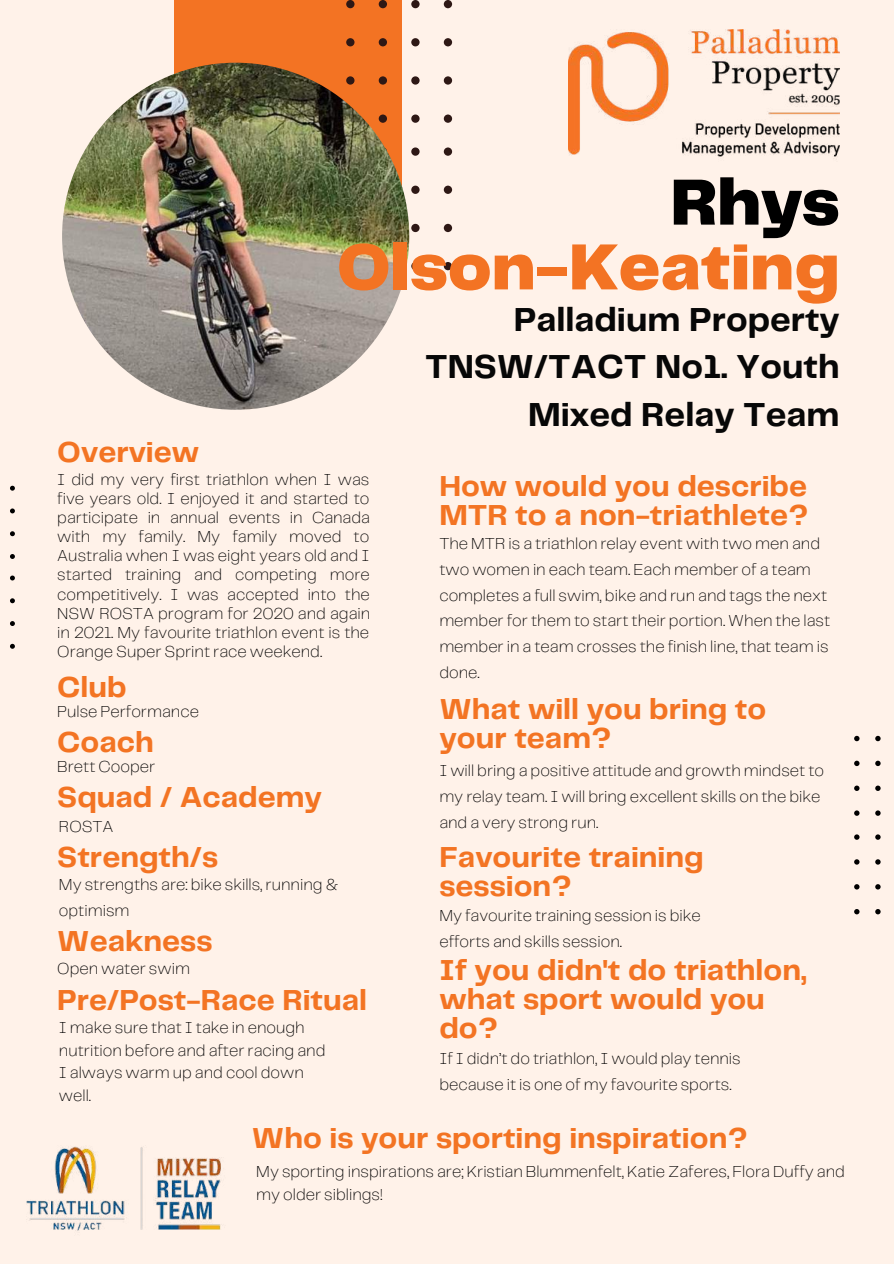
<style>
.page{position:relative;width:894px;height:1264px;background:#fff}
.page>*{position:absolute;margin:0;border:0;box-sizing:border-box;transform-origin:0 0}
.t1{font:900 67.5px "Telegraf";color:#f37323}
.t2{font:900 67.5px "Telegraf";color:#000}
.t3{font:700 34.5px/47.2px "Telegraf";color:#070707;text-align:right}
.t4{font:700 30px/29.2px "Telegraf";color:#f37423}
.t5{font:200 16.5px/26px "Telegraf";color:#000}
</style>
<div class="page">
<div style="left:0;top:0;width:893px;height:1263px;background:#fff2e9"></div>
<div style="left:174px;top:0;width:227px;height:275px;background:#f37323"></div>
<svg style="left:346px;top:0;width:106px;height:123px"></svg>
<svg style="left:10px;top:485px;width:5px;height:74px"></svg>
<svg style="left:854px;top:735px;width:27px;height:80px"></svg>
<svg style="left:384px;top:147px;width:68px;height:123px"></svg>
<svg style="left:10px;top:575px;width:5px;height:73px"></svg>
<svg style="left:854px;top:834px;width:27px;height:80px"></svg>
<img style="left:62px;top:63px;width:347px;height:347px;border-radius:50%">
<img style="left:568px;top:29px;width:271px;height:130px">
<img style="left:26px;top:1146px;width:195px;height:85px">
<h3 class="t4" style="left:57px;top:439px;width:143px">Overview</h3>
<h1 class="t2" style="left:670px;top:173px;width:171px">Rhys</h1>
<h1 class="t1" style="left:337px;top:238px;width:504px">Olson-Keating</h1>
<h2 class="t3" style="left:425px;top:298px;width:416px">Palladium Property<br>TNSW/TACT No1. Youth<br>Mixed Relay Team</h2>
<p class="t5" style="left:57px;top:470px;width:314px;line-height:19.2px;text-align:justify">I did my very first triathlon when I was five years old. I enjoyed it and started to participate in annual events in Canada with my family. My family moved to Australia when I was eight years old and I started training and competing more competitively. I was accepted into the NSW ROSTA program for 2020 and again in 2021. My favourite triathlon event is the Orange Super Sprint race weekend.</p>
<h3 class="t4" style="left:439px;top:473px;width:370px">How would you describe<br>MTR to a non-triathlete?</h3>
<p class="t5" style="left:439px;top:531px;width:392px">The MTR is a triathlon relay event with two men and two women in each team. Each member of a team completes a full swim, bike and run and tags the next member for them to start their portion. When the last member in a team crosses the finish line, that team is done.</p>
<h3 class="t4" style="left:57px;top:674px;width:71px">Club</h3>
<h3 class="t4" style="left:439px;top:695px;width:328px">What will you bring to your team?</h3>
<p class="t5" style="left:439px;top:758px;width:386px">I will bring a positive attitude and growth mindset to my relay team. I will bring excellent skills on the bike and a very strong run.</p>
<h3 class="t4" style="left:439px;top:843px;width:266px">Favourite training session?</h3>
<p class="t5" style="left:439px;top:903px;width:263px">My favourite training session is bike efforts and skills session.</p>
<h3 class="t4" style="left:439px;top:956px;width:368px">If you didn't do triathlon, what sport would you do?</h3>
<p class="t5" style="left:439px;top:1046px;width:303px">If I didn’t do triathlon, I would play tennis because it is one of my favourite sports.</p>
<h3 class="t4" style="left:252px;top:1125px;width:497px">Who is your sporting inspiration?</h3>
<p class="t5" style="left:256px;top:1161px;width:590px;line-height:22.5px">My sporting inspirations are; Kristian Blummenfelt, Katie Zaferes, Flora Duffy and my older siblings!</p>
<p class="t5" style="left:57px;top:699px;width:143px">Pulse Performance</p>
<h3 class="t4" style="left:57px;top:728px;width:98px">Coach</h3>
<p class="t5" style="left:57px;top:754px;width:99px">Brett Cooper</p>
<h3 class="t4" style="left:57px;top:784px;width:266px">Squad / Academy</h3>
<p class="t5" style="left:59px;top:814px;width:56px">ROSTA</p>
<h3 class="t4" style="left:57px;top:843px;width:162px">Strength/s</h3>
<p class="t5" style="left:59px;top:872px;width:281px">My strengths are: bike skills, running &amp; optimism</p>
<h3 class="t4" style="left:57px;top:928px;width:157px">Weakness</h3>
<p class="t5" style="left:57px;top:956px;width:134px">Open water swim</p>
<h3 class="t4" style="left:57px;top:986px;width:311px">Pre/Post-Race Ritual</h3>
<p class="t5" style="left:59px;top:1017px;width:268px;line-height:22.5px">I make sure that I take in enough nutrition before and after racing and<br>I always warm up and cool down well.</p>
</div>
